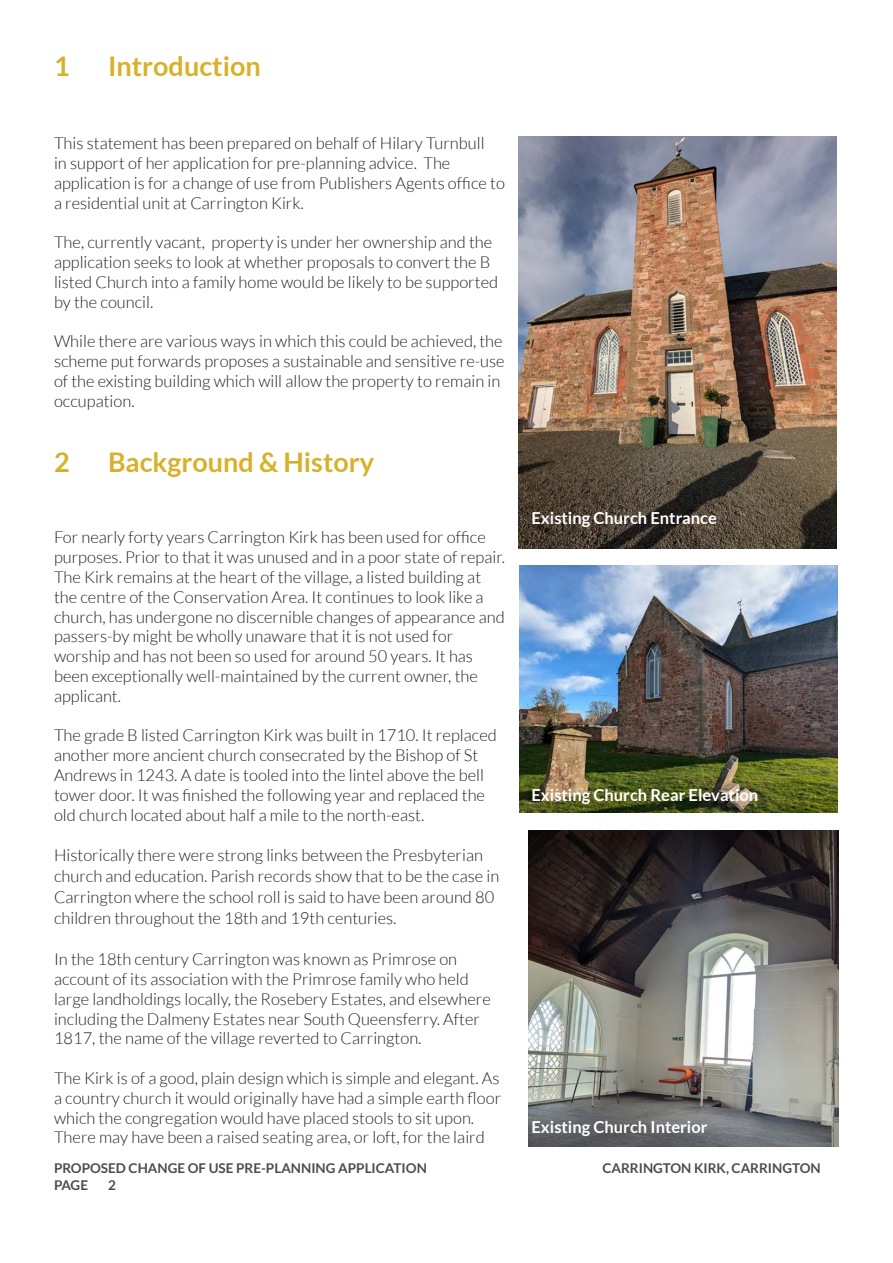
<style>
.page{position:relative;width:893px;height:1263px;background:#fff}
.page>*{position:absolute;margin:0;border:0;box-sizing:border-box;transform-origin:0 0}
.t1{font:700 27px "Lato";color:#d8b12b}
.t2{font:300 16.5px/19.8px "Lato";color:#231f20}
.t3{font:700 16.5px "Lato";color:#fff}
.t4{font:700 13.5px "Lato";color:#4b4c4d}
</style>
<div class="page">
<img style="left:519px;top:136px;width:318px;height:413px">
<img style="left:520px;top:566px;width:318px;height:246px">
<img style="left:528px;top:831px;width:311px;height:315px">
<p class="t1" style="left:54px;top:50px;width:17px">1</p>
<p class="t1" style="left:108px;top:50px;width:154px">Introduction</p>
<p class="t2" style="left:54px;top:134px;width:453px">This statement has been prepared on behalf of Hilary Turnbull<br>in support of her application for pre-planning advice. The application is for a change of use from Publishers Agents office to a residential unit at Carrington Kirk.</p>
<p class="t2" style="left:54px;top:233px;width:446px">The, currently vacant, property is under her ownership and the application seeks to look at whether proposals to convert the B listed Church into a family home would be likely to be supported by the council.</p>
<p class="t2" style="left:54px;top:332px;width:452px">While there are various ways in which this could be achieved, the scheme put forwards proposes a sustainable and sensitive re-use of the existing building which will allow the property to remain in occupation.</p>
<p class="t1" style="left:54px;top:447px;width:17px">2</p>
<p class="t1" style="left:108px;top:447px;width:268px">Background &amp; History</p>
<p class="t2" style="left:54px;top:528px;width:453px">For nearly forty years Carrington Kirk has been used for office purposes. Prior to that it was unused and in a poor state of repair.</p>
<p class="t2" style="left:54px;top:567px;width:452px">The Kirk remains at the heart of the village, a listed building at the centre of the Conservation Area. It continues to look like a church, has undergone no discernible changes of appearance and passers-by might be wholly unaware that it is not used for</p>
<p class="t2" style="left:54px;top:646px;width:425px">worship and has not been so used for around 50 years. It has been exceptionally well-maintained by the current owner, the applicant.</p>
<p class="t2" style="left:54px;top:726px;width:444px">The grade B listed Carrington Kirk was built in 1710. It replaced another more ancient church consecrated by the Bishop of St Andrews in 1243. A date is tooled into the lintel above the bell tower door. It was finished the following year and replaced the old church located about half a mile to the north-east.</p>
<p class="t2" style="left:54px;top:845px;width:447px;line-height:21px">Historically there were strong links between the Presbyterian church and education. Parish records show that to be the case in Carrington where the school roll is said to have been around 80 children throughout the 18th and 19th centuries.</p>
<p class="t2" style="left:54px;top:949px;width:438px">In the 18th century Carrington was known as Primrose on account of its association with the Primrose family who held large landholdings locally, the Rosebery Estates, and elsewhere including the Dalmeny Estates near South Queensferry. After 1817, the name of the village reverted to Carrington.</p>
<p class="t2" style="left:54px;top:1068px;width:449px">The Kirk is of a good, plain design which is simple and elegant. As a country church it would originally have had a simple earth floor which the congregation would have placed stools to sit upon.<br>There may have been a raised seating area, or loft, for the laird</p>
<p class="t3" style="left:531px;top:508px;width:187px">Existing Church Entrance</p>
<p class="t3" style="left:531px;top:786px;width:228px">Existing Church Rear Elevation</p>
<p class="t3" style="left:531px;top:1118px;width:177px">Existing Church Interior</p>
<p class="t4" style="left:54px;top:1160px;width:374px">PROPOSED CHANGE OF USE PRE-PLANNING APPLICATION</p>
<p class="t4" style="left:602px;top:1160px;width:220px">CARRINGTON KIRK, CARRINGTON</p>
<p class="t4" style="left:54px;top:1177px;width:36px">PAGE</p>
<p class="t4" style="left:108px;top:1177px;width:9px">2</p>
</div>
